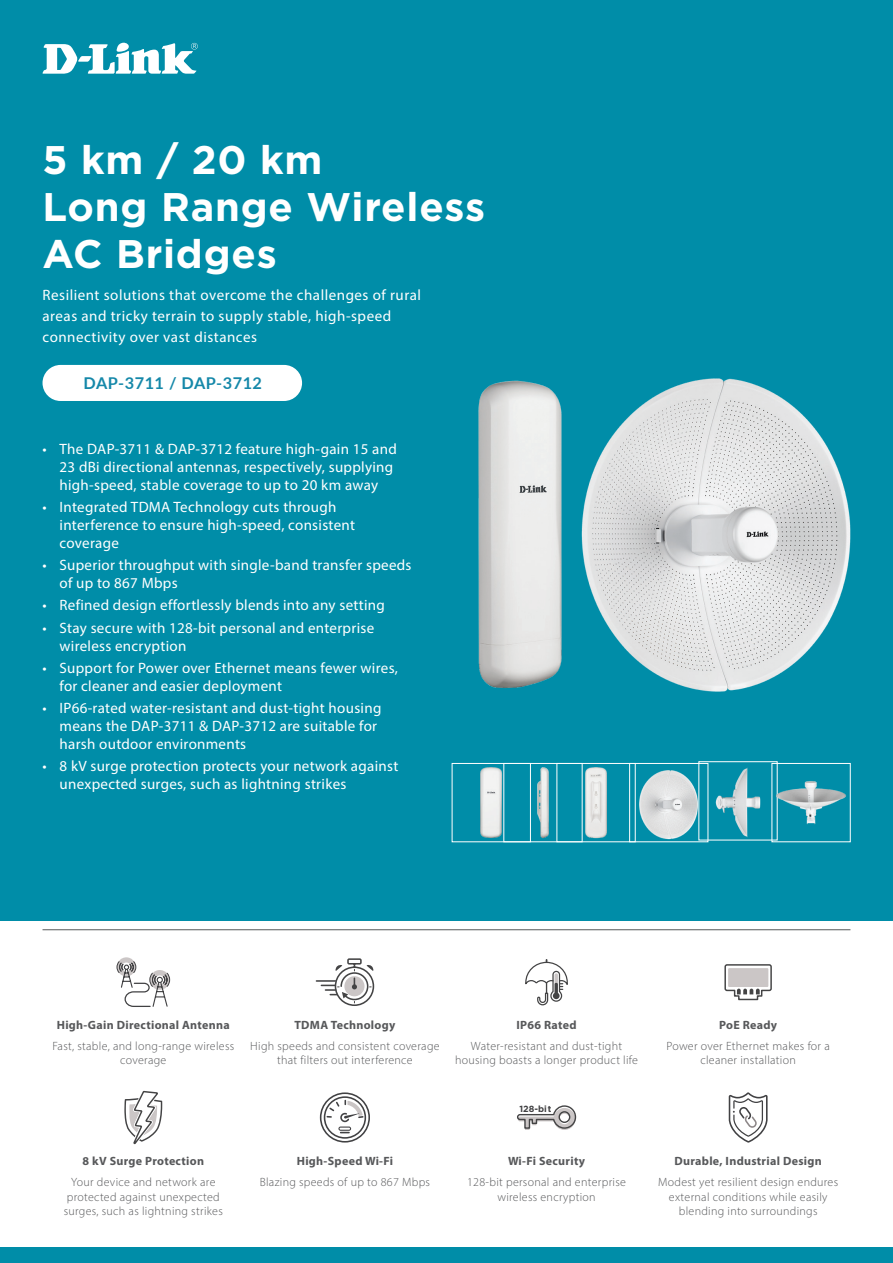
<style>
.page{position:relative;width:893px;height:1263px;background:#fff}
.page>*{position:absolute;margin:0;border:0;box-sizing:border-box;transform-origin:0 0}
.t1{font:700 39.9px/46.5px "Gotham";letter-spacing:.02em;color:#fff}
.t2{font:700 16.35px "Lato";letter-spacing:.03em;color:#1588a9}
.t3{font:15px/18px "Myriad Pro";letter-spacing:.02em;color:#fff}
.t4{font:300 12px/14.4px "Myriad Pro";letter-spacing:.025em;color:#57585a;text-align:center}
.t5{font:700 12px "Myriad Pro";letter-spacing:.025em;color:#57585a}
.t6{font:700 9px "Gotham";color:#414143}
</style>
<div class="page">
<div style="left:0;top:0;width:893px;height:921px;background:#008da8"></div>
<svg style="left:117px;top:957px;width:19px;height:19px"></svg>
<svg style="left:116px;top:960px;width:55px;height:47px"></svg>
<svg style="left:316px;top:958px;width:59px;height:48px"></svg>
<svg style="left:525px;top:960px;width:43px;height:46px"></svg>
<svg style="left:724px;top:964px;width:48px;height:37px"></svg>
<div style="left:728px;top:968px;width:40px;height:19px;background:#cbc6c6"></div>
<svg style="left:124px;top:1091px;width:38px;height:53px"></svg>
<svg style="left:320px;top:1092px;width:50px;height:50px"></svg>
<svg style="left:517px;top:1105px;width:60px;height:25px"></svg>
<svg style="left:729px;top:1092px;width:39px;height:50px"></svg>
<hr style="left:43px;top:929px;width:807px;height:1px;background:#57585a">
<img style="left:478px;top:380px;width:84px;height:308px">
<div style="left:0;top:1248px;width:893px;height:15px;background:#008da8"></div>
<img style="left:480px;top:765px;width:24px;height:75px">
<div style="left:452px;top:763px;width:79px;height:79px;border:1px solid #fff"></div>
<img style="left:537px;top:767px;width:12px;height:72px">
<div style="left:504px;top:763px;width:78px;height:79px;border:1px solid #fff"></div>
<img style="left:581px;top:765px;width:26px;height:75px">
<div style="left:557px;top:763px;width:78px;height:79px;border:1px solid #fff"></div>
<img style="left:581px;top:378px;width:270px;height:314px">
<div style="left:43px;top:365px;width:259px;height:36px;background:#fff;border-radius:18px"></div>
<img style="left:639px;top:766px;width:60px;height:74px">
<div style="left:629px;top:763px;width:79px;height:79px;border:1px solid #fff"></div>
<img style="left:715px;top:767px;width:46px;height:71px">
<div style="left:699px;top:761px;width:78px;height:79px;border:1px solid #fff"></div>
<img style="left:775px;top:779px;width:71px;height:48px">
<svg style="left:42px;top:42px;width:156px;height:32px"></svg>
<h1 class="t1" style="left:43px;top:137px;width:444px">5 km / 20 km<br>Long Range Wireless<br>AC Bridges</h1>
<p class="t3" style="left:43px;top:284px;width:380px;line-height:21px">Resilient solutions that overcome the challenges of rural areas and tricky terrain to supply stable, high-speed connectivity over vast distances</p>
<p class="t2" style="left:84px;top:371px;width:180px">DAP-3711 / DAP-3712</p>
<p class="t3" style="left:60px;top:439px;width:339px;text-indent:-17px">• The DAP-3711 &amp; DAP-3712 feature high-gain 15 and<br>23 dBi directional antennas, respectively, supplying high-speed, stable coverage to up to 20 km away</p>
<p class="t3" style="left:60px;top:497px;width:297px;text-indent:-17px">• Integrated TDMA Technology cuts through interference to ensure high-speed, consistent coverage</p>
<p class="t3" style="left:60px;top:556px;width:353px;text-indent:-17px">• Superior throughput with single-band transfer speeds of up to 867 Mbps</p>
<p class="t3" style="left:43px;top:596px;width:344px">• Refined design effortlessly blends into any setting</p>
<p class="t3" style="left:60px;top:618px;width:316px;text-indent:-17px">• Stay secure with 128-bit personal and enterprise wireless encryption</p>
<p class="t3" style="left:60px;top:658px;width:340px;text-indent:-17px">• Support for Power over Ethernet means fewer wires, for cleaner and easier deployment</p>
<p class="t3" style="left:60px;top:699px;width:323px;text-indent:-17px">• IP66-rated water-resistant and dust-tight housing means the DAP-3711 &amp; DAP-3712 are suitable for harsh outdoor environments</p>
<p class="t3" style="left:60px;top:757px;width:340px;text-indent:-17px">• 8 kV surge protection protects your network against unexpected surges, such as lightning strikes</p>
<p class="t5" style="left:57px;top:1017px;width:175px">High-Gain Directional Antenna</p>
<p class="t5" style="left:294px;top:1017px;width:102px">TDMA Technology</p>
<p class="t5" style="left:516px;top:1017px;width:62px">IP66 Rated</p>
<p class="t5" style="left:719px;top:1017px;width:60px">PoE Ready</p>
<p class="t4" style="left:52px;top:1039px;width:183px">Fast, stable, and long-range wireless coverage</p>
<p class="t4" style="left:250px;top:1039px;width:191px">High speeds and consistent coverage that filters out interference</p>
<p class="t4" style="left:455px;top:1039px;width:184px">Water-resistant and dust-tight housing boasts a longer product life</p>
<p class="t4" style="left:666px;top:1039px;width:165px">Power over Ethernet makes for a cleaner installation</p>
<p class="t6" style="left:519px;top:1102px;width:34px">128-bi t</p>
<p class="t5" style="left:83px;top:1153px;width:123px">8 kV Surge Protection</p>
<p class="t5" style="left:297px;top:1153px;width:98px">High-Speed Wi-Fi</p>
<p class="t5" style="left:508px;top:1153px;width:79px">Wi-Fi Security</p>
<p class="t5" style="left:674px;top:1153px;width:149px">Durable, Industrial Design</p>
<p class="t4" style="left:64px;top:1175px;width:161px">Your device and network are protected against unexpected surges, such as lightning strikes</p>
<p class="t4" style="left:260px;top:1175px;width:172px">Blazing speeds of up to 867 Mbps</p>
<p class="t4" style="left:467px;top:1175px;width:160px">128-bit personal and enterprise wireless encryption</p>
<p class="t4" style="left:658px;top:1175px;width:182px">Modest yet resilient design endures external conditions while easily blending into surroundings</p>
</div>
